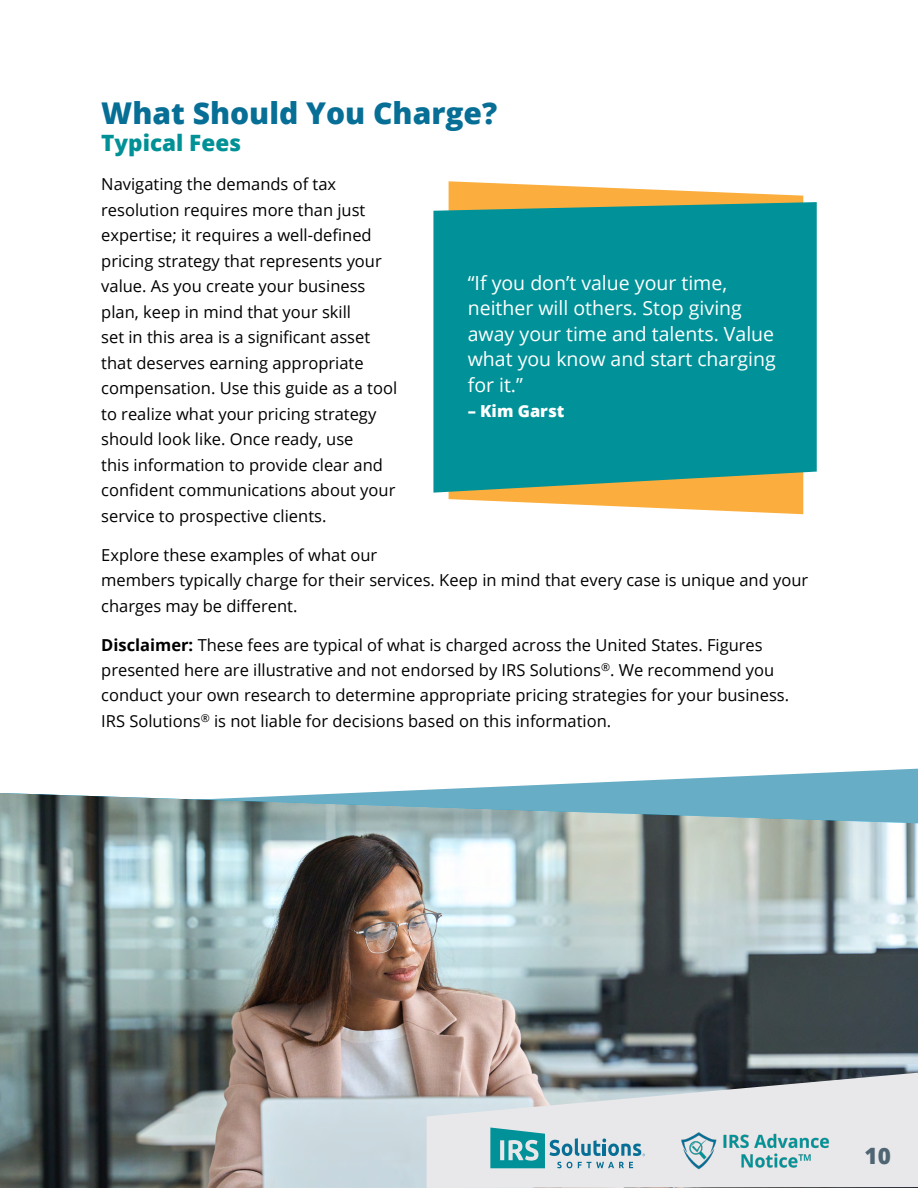
<style>
.page{position:relative;width:918px;height:1188px;background:#fff}
.page>*{position:absolute;margin:0;border:0;box-sizing:border-box;transform-origin:0 0}
.t1{font:800 30px "Open Sans";color:#076e95}
.t2{font:800 22.5px "Open Sans";color:#009196}
.t3{font:800 22.5px "Open Sans";color:#506573}
.t4{font:19.5px/25.5px "Open Sans";color:#fff}
.t5{font:16.5px/25.5px "Open Sans";color:#000}
.t6{font:800 16.5px "Open Sans";color:#fff}
.s1{font-weight:700}
</style>
<div class="page">
<svg style="left:353px;top:769px;width:565px;height:24px"></svg>
<img style="left:0;top:793px;width:918px;height:395px">
<svg style="left:427px;top:1073px;width:491px;height:115px;background:#d0d0d2"></svg>
<svg style="left:490px;top:1128px;width:155px;height:40px;background:#8ec1c9"></svg>
<img style="left:677px;top:1131px;width:159px;height:41px">
<svg style="left:449px;top:181px;width:354px;height:333px;fill:#fbae3d"></svg>
<div style="left:433px;top:202px;width:384px;height:291px;background:#009298"></div>
<h1 class="t1" style="left:101px;top:90px;width:398px">What Should You Charge?</h1>
<h2 class="t2" style="left:101px;top:126px;width:141px">Typical Fees</h2>
<p class="t5" style="left:101px;top:171px;width:297px">Navigating the demands of tax resolution requires more than just expertise; it requires a well-defined pricing strategy that represents your value. As you create your business plan, keep in mind that your skill<br>set in this area is a significant asset that deserves earning appropriate compensation. Use this guide as a tool to realize what your pricing strategy should look like. Once ready, use<br>this information to provide clear and confident communications about your service to prospective clients.</p>
<p class="t5" style="left:101px;top:541px;width:708px">Explore these examples of what our<br>members typically charge for their services. Keep in mind that every case is unique and your charges may be different.</p>
<p class="t5" style="left:101px;top:631px;width:689px"><span class="s1">Disclaimer:</span> These fees are typical of what is charged across the United States. Figures presented here are illustrative and not endorsed by IRS Solutions<sup>®</sup>. We recommend you conduct your own research to determine appropriate pricing strategies for your business.<br>IRS Solutions<sup>®</sup> is not liable for decisions based on this information.</p>
<p class="t4" style="left:468px;top:269px;width:309px">“If you don’t value your time, neither will others. Stop giving away your time and talents. Value what you know and start charging for it.”</p>
<p class="t6" style="left:468px;top:399px;width:98px">– Kim Garst</p>
<h2 class="t3" style="left:865px;top:1139px;width:28px">10</h2>
</div>
